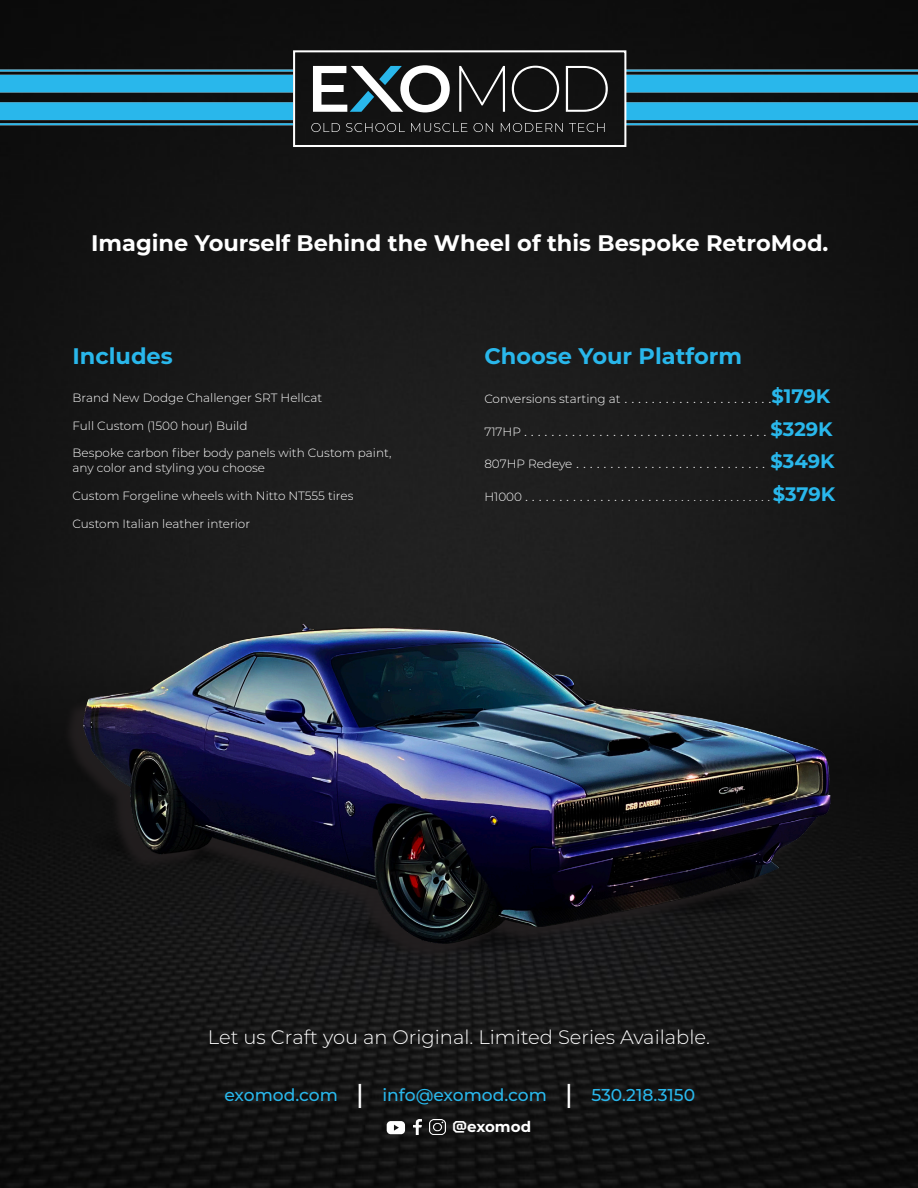
<style>
.page{position:relative;width:918px;height:1188px;background:#fff}
.page>*{position:absolute;margin:0;border:0;box-sizing:border-box;transform-origin:0 0}
.t1{font:700 22.5px "Montserrat";color:#fff}
.t2{font:700 22.5px "Montserrat";color:#29b7eb}
.t3{font:300 19.5px "Montserrat";color:#fff}
.t4{font:500 17.1px "Montserrat";color:#29b7eb}
.t5{font:300 15px "Montserrat";color:#fff}
.t6{font:700 15px "Montserrat";color:#fff}
.t7{font:300 12px/15px "Montserrat";color:#fff}
.s1{font-size:12px}
.s2{font-weight:700;font-size:19.5px;color:#29b7eb}
.s3{font-size:13.5px}
.s4{font-size:25.65px;color:#fff}
.s5{font-family:"Squares"}
</style>
<div class="page">
<img style="left:0;top:0;width:918px;height:1188px">
<div style="left:62px;top:626px;width:763px;height:335px;background:#231f20;opacity:.9"></div>
<img style="left:79px;top:618px;width:759px;height:336px">
<img style="left:0;top:32px;width:293px;height:142px">
<img style="left:627px;top:32px;width:291px;height:142px">
<img style="left:430px;top:1119px;width:15px;height:16px">
<img style="left:414px;top:1119px;width:8px;height:16px">
<svg style="left:387px;top:1121px;width:18px;height:13px"></svg>
<div style="left:293px;top:50px;width:333px;height:97px;border:2px solid #fff"></div>
<svg style="left:313px;top:65px;width:137px;height:47px"></svg>
<svg style="left:459px;top:66px;width:46px;height:46px;background:#393939"></svg>
<svg style="left:512px;top:66px;width:47px;height:46px;background:#323232"></svg>
<svg style="left:566px;top:66px;width:42px;height:46px;background:#363636"></svg>
<svg style="left:311px;top:123px;width:29px;height:9px"></svg>
<svg style="left:346px;top:123px;width:59px;height:9px"></svg>
<svg style="left:411px;top:123px;width:56px;height:9px"></svg>
<svg style="left:474px;top:123px;width:19px;height:9px"></svg>
<svg style="left:501px;top:123px;width:62px;height:9px"></svg>
<svg style="left:569px;top:123px;width:36px;height:9px"></svg>
<p class="t1" style="left:91px;top:227px;width:739px">Imagine Yourself Behind the Wheel of this Bespoke RetroMod.</p>
<p class="t2" style="left:73px;top:339px;width:102px">Includes</p>
<p class="t2" style="left:484px;top:339px;width:259px">Choose Your Platform</p>
<p class="t7" style="left:73px;top:390px;width:251px">Brand New Dodge Challenger SRT Hellcat</p>
<p class="t7" style="left:73px;top:417px;width:176px">Full Custom (1500 hour) Build</p>
<p class="t7" style="left:73px;top:445px;width:320px">Bespoke carbon fiber body panels with Custom paint, any color and styling you choose</p>
<p class="t7" style="left:73px;top:488px;width:282px">Custom Forgeline wheels with Nitto NT555 tires</p>
<p class="t7" style="left:73px;top:516px;width:179px">Custom Italian leather interior</p>
<p class="t5" style="left:484px;top:388px;width:347px"><span class="s1">Conversions starting at</span> . . . . . . . . . . . . . . . . . . . . . .<span class="s2">$179K</span></p>
<p class="t5" style="left:484px;top:420px;width:350px"><span class="s1">717HP</span> . . . . . . . . . . . . . . . . . . . . . . . . . . . . . . . . . . . . <span class="s2">$329K</span></p>
<p class="t5" style="left:484px;top:453px;width:352px"><span class="s1">807HP Redeye</span> . . . . . . . . . . . . . . . . . . . . . . . . . . . . <span class="s2">$349K</span></p>
<p class="t5" style="left:484px;top:485px;width:353px"><span class="s1">H1000</span> . . . . . . . . . . . . . . . . . . . . . <span class="s3">. . . . . . . . . . . . . . . . .</span> <span class="s2">$379K</span></p>
<p class="t3" style="left:208px;top:1023px;width:504px">Let us Craft you an Original. Limited Series Available.</p>
<p class="t4" style="left:224px;top:1083px;width:472px">exomod.com <span class="s4">|</span> info@exomod.com <span class="s4">|</span> 530.218.3150</p>
<p class="t6" style="left:452px;top:1116px;width:80px"><span class="s5">@</span>exomod</p>
</div>
